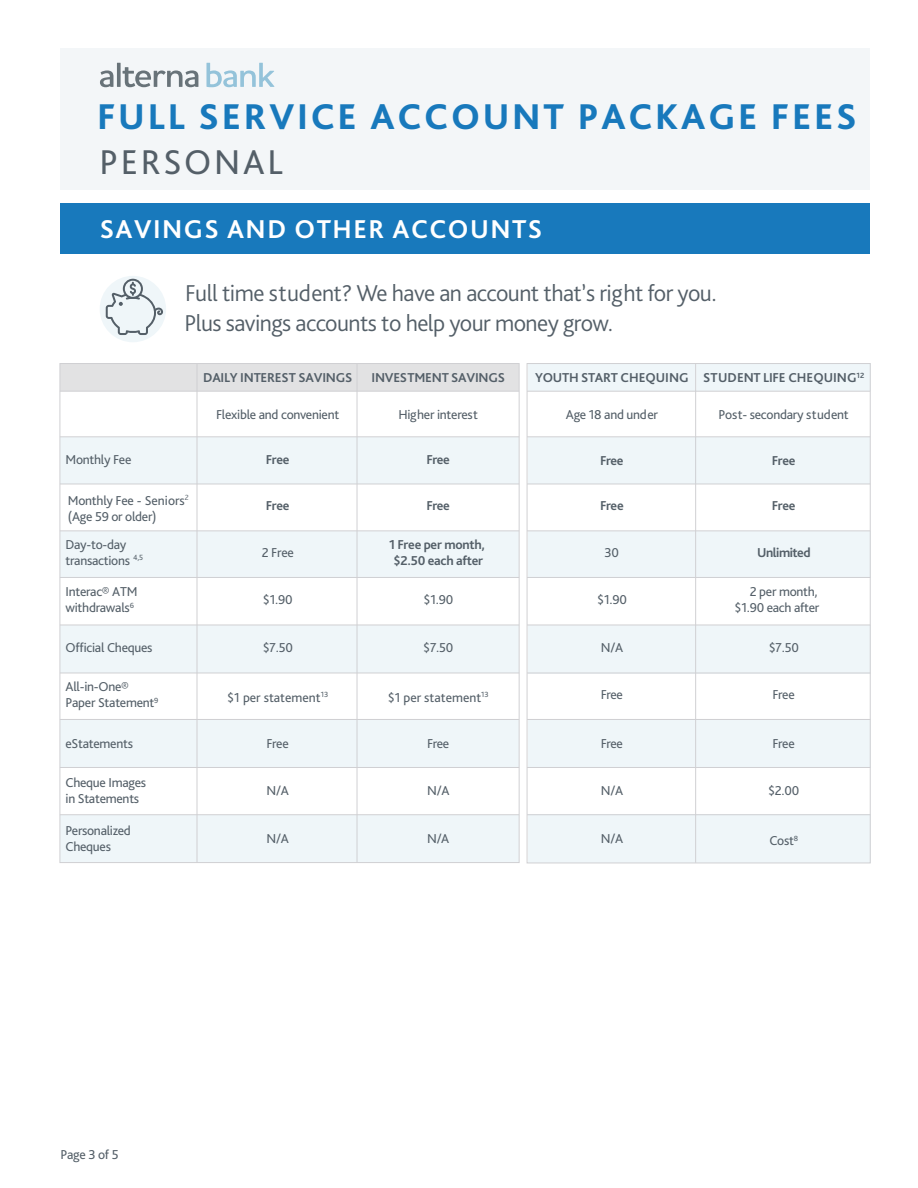
<style>
.page{position:relative;width:918px;height:1188px;background:#fff}
.page>*{position:absolute;margin:0;border:0;box-sizing:border-box;transform-origin:0 0}
.t1{font:800 37.5px "Bliss Pro";letter-spacing:.075em;color:#1879bc}
.t2{font:36px "Bliss Pro";letter-spacing:.075em;color:#545f68}
.t3{font:700 27px "Bliss Pro";letter-spacing:.055em;color:#fff}
.t4{font:300 24px "Bliss Pro";letter-spacing:-.025em;color:#545f68}
.t5{font:13.5px/16.2px "Bliss Pro";letter-spacing:-.02em;color:#545f68}
.t6{font:700 13.5px/16.2px "Bliss Pro";letter-spacing:-.02em;color:#545f68;text-align:center}
.t7{font:700 13.5px "Bliss Pro";color:#545f68}
.t8{font:13.5px "Bliss Pro";color:#545f68}
</style>
<div class="page">
<div style="left:60px;top:364px;width:459px;height:27px;background:#e2e2e3"></div>
<div style="left:527px;top:364px;width:343px;height:27px;background:#eff6f9"></div>
<div style="left:527px;top:437px;width:169px;height:47px;background:#eff6f9"></div>
<div style="left:696px;top:437px;width:174px;height:47px;background:#eff6f9"></div>
<div style="left:527px;top:531px;width:343px;height:46px;background:#eff6f9"></div>
<div style="left:527px;top:625px;width:343px;height:48px;background:#eff6f9"></div>
<div style="left:527px;top:719px;width:343px;height:49px;background:#eff6f9"></div>
<div style="left:527px;top:815px;width:343px;height:48px;background:#eff6f9"></div>
<div style="left:60px;top:437px;width:459px;height:47px;background:#eff6f9"></div>
<div style="left:60px;top:531px;width:459px;height:47px;background:#eff6f9"></div>
<div style="left:60px;top:625px;width:459px;height:48px;background:#eff6f9"></div>
<div style="left:60px;top:720px;width:459px;height:47px;background:#eff6f9"></div>
<div style="left:60px;top:815px;width:459px;height:48px;background:#eff6f9"></div>
<div style="left:60px;top:49px;width:810px;height:141px;background:#f3f6f8"></div>
<div style="left:100px;top:276px;width:66px;height:66px;background:#eff6f9;border-radius:50%"></div>
<div style="left:60px;top:204px;width:810px;height:50px;background:#1879bc"></div>
<svg style="left:106px;top:279px;width:57px;height:56px"></svg>
<svg style="left:526px;top:363px;width:2px;height:501px"></svg>
<svg style="left:100px;top:70px;width:13px;height:17px"></svg>
<svg style="left:117px;top:63px;width:4px;height:24px"></svg>
<svg style="left:123px;top:67px;width:75px;height:20px"></svg>
<svg style="left:206px;top:63px;width:68px;height:24px"></svg>
<hr style="left:60px;top:814px;width:459px;height:1px;background:#d0d0d3">
<hr style="left:60px;top:767px;width:459px;height:1px;background:#d0d0d3">
<hr style="left:60px;top:719px;width:459px;height:1px;background:#d0d0d3">
<hr style="left:60px;top:673px;width:459px;height:1px;background:#d0d0d3">
<hr style="left:60px;top:625px;width:459px;height:1px;background:#d0d0d3">
<hr style="left:60px;top:577px;width:459px;height:1px;background:#d0d0d3">
<hr style="left:60px;top:530px;width:459px;height:1px;background:#d0d0d3">
<hr style="left:60px;top:484px;width:459px;height:1px;background:#d0d0d3">
<hr style="left:60px;top:436px;width:459px;height:1px;background:#d0d0d3">
<hr style="left:60px;top:391px;width:459px;height:1px;background:#d0d0d3">
<hr style="left:357px;top:364px;width:1px;height:499px;background:#d0d0d3">
<hr style="left:197px;top:364px;width:1px;height:499px;background:#d0d0d3">
<hr style="left:527px;top:814px;width:343px;height:1px;background:#d0d0d3">
<hr style="left:527px;top:767px;width:343px;height:1px;background:#d0d0d3">
<hr style="left:527px;top:719px;width:343px;height:1px;background:#d0d0d3">
<hr style="left:527px;top:673px;width:343px;height:1px;background:#d0d0d3">
<hr style="left:527px;top:625px;width:343px;height:1px;background:#d0d0d3">
<hr style="left:527px;top:577px;width:343px;height:1px;background:#d0d0d3">
<hr style="left:527px;top:530px;width:343px;height:1px;background:#d0d0d3">
<hr style="left:527px;top:484px;width:343px;height:1px;background:#d0d0d3">
<hr style="left:527px;top:436px;width:343px;height:1px;background:#d0d0d3">
<hr style="left:527px;top:391px;width:343px;height:1px;background:#d0d0d3">
<hr style="left:695px;top:364px;width:1px;height:499px;background:#d0d0d3">
<h1 class="t1" style="left:97px;top:94px;width:761px">FULL SERVICE ACCOUNT PACKAGE FEES</h1>
<h2 class="t2" style="left:100px;top:139px;width:185px">PERSONAL</h2>
<h3 class="t3" style="left:100px;top:213px;width:444px">SAVINGS AND OTHER ACCOUNTS</h3>
<h3 class="t4" style="left:185px;top:278px;width:533px">Full time student? We have an account that’s right for you.</h3>
<h3 class="t4" style="left:184px;top:308px;width:430px">Plus savings accounts to help your money grow.</h3>
<p class="t6" style="left:203px;top:369px;width:151px">DAILY INTEREST SAVINGS</p>
<p class="t6" style="left:372px;top:369px;width:135px">INVESTMENT SAVINGS</p>
<p class="t7" style="left:535px;top:369px;width:331px">YOUTH START CHEQUING STUDENT LIFE CHEQUING<sup>12</sup></p>
<p class="t5" style="left:216px;top:406px;width:125px">Flexible and convenient</p>
<p class="t5" style="left:398px;top:406px;width:81px">Higher interest</p>
<p class="t5" style="left:566px;top:406px;width:94px">Age 18 and under</p>
<p class="t5" style="left:719px;top:406px;width:132px">Post- secondary student</p>
<p class="t5" style="left:66px;top:451px;width:67px">Monthly Fee</p>
<p class="t6" style="left:266px;top:451px;width:25px">Free</p>
<p class="t6" style="left:266px;top:498px;width:25px">Free</p>
<p class="t5" style="left:68px;top:492px;width:122px">Monthly Fee - Seniors<sup>2 </sup>(Age 59 or older)</p>
<p class="t6" style="left:427px;top:451px;width:25px">Free</p>
<p class="t6" style="left:426px;top:498px;width:25px">Free</p>
<p class="t6" style="left:600px;top:498px;width:25px">Free</p>
<p class="t6" style="left:772px;top:498px;width:25px">Free</p>
<p class="t6" style="left:600px;top:453px;width:25px">Free</p>
<p class="t6" style="left:772px;top:453px;width:25px">Free</p>
<p class="t5" style="left:66px;top:536px;width:79px">Day-to-day transactions <sup>4,5</sup></p>
<p class="t5" style="left:262px;top:544px;width:34px">2 Free</p>
<p class="t6" style="left:389px;top:536px;width:97px">1 Free per month, $2.50 each after</p>
<p class="t5" style="left:605px;top:544px;width:16px">30</p>
<p class="t6" style="left:757px;top:544px;width:55px">Unlimited</p>
<p class="t5" style="left:66px;top:583px;width:74px">Interac® ATM withdrawals<sup>6</sup></p>
<p class="t5" style="left:263px;top:591px;width:31px">$1.90</p>
<p class="t5" style="left:423px;top:591px;width:31px">$1.90</p>
<p class="t5" style="left:597px;top:591px;width:31px">$1.90</p>
<p class="t5" style="left:734px;top:583px;width:86px;text-align:right">2 per month, $1.90 each after</p>
<p class="t5" style="left:66px;top:639px;width:89px">Official Cheques</p>
<p class="t5" style="left:263px;top:639px;width:32px">$7.50</p>
<p class="t5" style="left:423px;top:639px;width:32px">$7.50</p>
<p class="t5" style="left:601px;top:639px;width:24px">N/A</p>
<p class="t5" style="left:769px;top:639px;width:32px">$7.50</p>
<p class="t8" style="left:227px;top:689px;width:103px">$1 per statement<sup>13</sup></p>
<p class="t8" style="left:388px;top:689px;width:103px">$1 per statement<sup>13</sup></p>
<p class="t5" style="left:66px;top:678px;width:94px">All-in-One®<br>Paper Statement<sup>9</sup></p>
<p class="t5" style="left:66px;top:735px;width:69px">eStatements</p>
<p class="t5" style="left:267px;top:735px;width:24px">Free</p>
<p class="t5" style="left:427px;top:735px;width:24px">Free</p>
<p class="t5" style="left:601px;top:735px;width:24px">Free</p>
<p class="t5" style="left:66px;top:774px;width:82px">Cheque Images in Statements</p>
<p class="t5" style="left:267px;top:782px;width:24px">N/A</p>
<p class="t5" style="left:427px;top:782px;width:24px">N/A</p>
<p class="t5" style="left:601px;top:782px;width:24px">N/A</p>
<p class="t5" style="left:66px;top:822px;width:67px">Personalized<br>Cheques</p>
<p class="t5" style="left:267px;top:830px;width:24px">N/A</p>
<p class="t5" style="left:427px;top:830px;width:24px">N/A</p>
<p class="t5" style="left:601px;top:830px;width:24px">N/A</p>
<p class="t5" style="left:601px;top:686px;width:24px">Free</p>
<p class="t5" style="left:773px;top:686px;width:24px">Free</p>
<p class="t5" style="left:773px;top:735px;width:24px">Free</p>
<p class="t5" style="left:768px;top:782px;width:33px">$2.00</p>
<p class="t5" style="left:769px;top:832px;width:30px">Cost<sup>8</sup></p>
<p class="t5" style="left:61px;top:1146px;width:59px">Page 3 of 5</p>
</div>
